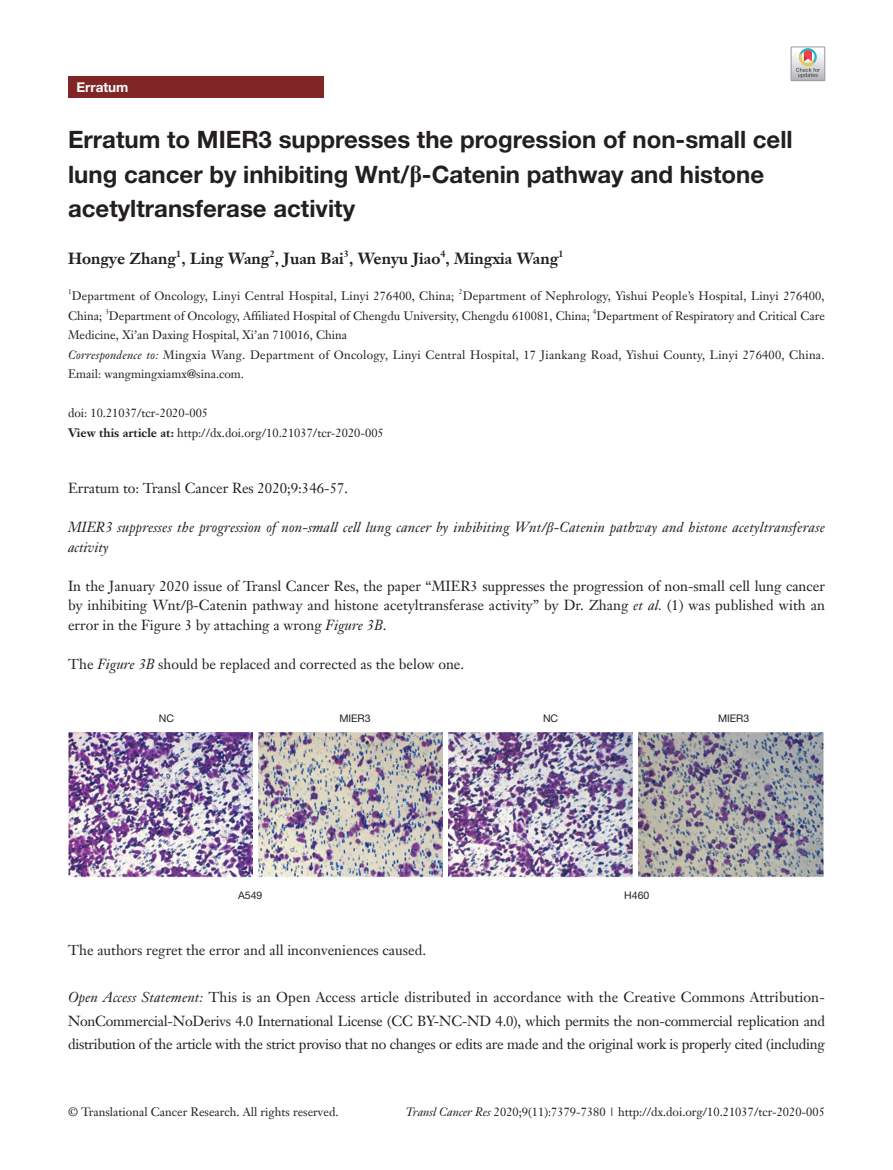
<style>
.page{position:relative;width:893px;height:1170px;background:#fff}
.page>*{position:absolute;margin:0;border:0;box-sizing:border-box;transform-origin:0 0}
.文题{font:700 24px/34.5px "Helvetica Neue LT Pro";color:#231f20}
.作者{font:700 15.75px "Janson Text LT";color:#231f20}
.t1{font:14.25px/19.5px "Janson Text LT";color:#231f20;text-align:justify}
.t2{font:italic 14.25px/19.5px "Janson Text LT";letter-spacing:.01em;color:#231f20}
.栏目{font:700 13.5px "Helvetica Neue LT Pro";color:#fff}
.单位{font:12px "Janson Text LT";color:#231f20}
.通讯作者{font:12px "Janson Text LT";color:#231f20}
.通讯作者-2{font:12px/19.5px "Janson Text LT";letter-spacing:.02em;color:#231f20}
.doi{font:12px "Janson Text LT";color:#231f20}
.二级标题下沉{font:10.5px "Helvetica Neue LT Pro";color:#231f20}
.作者-2{font:700 9.15px "Janson Text LT";color:#231f20}
.单位-2{font:7.05px "Janson Text LT";color:#231f20}
.s1{font-family:"Times New Roman"}
.s2{font-style:italic}
.s3{font-weight:700}
</style>
<div class="page">
<div style="left:68px;top:77px;width:255px;height:21px;background:#812627"></div>
<svg style="left:791px;top:47px;width:34px;height:34px"></svg>
<img style="left:68px;top:732px;width:756px;height:145px">
<hr style="left:254px;top:732px;width:4px;height:145px;background:#fff">
<hr style="left:443px;top:731px;width:4px;height:146px;background:#fff">
<hr style="left:633px;top:732px;width:4px;height:145px;background:#fff">
<p class="栏目" style="left:77px;top:79px;width:53px">Erratum</p>
<p class="文题" style="left:68px;top:122px;width:726px">Erratum to MIER3 suppresses the progression of non-small cell lung cancer by inhibiting Wnt/<span class="s1">β</span>-Catenin pathway and histone acetyltransferase activity</p>
<p class="作者" style="left:68px;top:248px;width:492px">Hongye Zhang , Ling Wang , Juan Bai , Wenyu Jiao , Mingxia Wang</p>
<p class="作者-2" style="left:176px;top:247px;width:7px">1</p>
<p class="作者-2" style="left:270px;top:247px;width:7px">2</p>
<p class="作者-2" style="left:344px;top:247px;width:7px">3</p>
<p class="作者-2" style="left:440px;top:247px;width:7px">4</p>
<p class="作者-2" style="left:559px;top:247px;width:7px">1</p>
<p class="单位-2" style="left:68px;top:287px;width:5px">1</p>
<p class="单位" style="left:72px;top:288px;width:384px">Department of Oncology, Linyi Central Hospital, Linyi 276400, China;</p>
<p class="单位-2" style="left:459px;top:287px;width:5px">2</p>
<p class="单位" style="left:463px;top:288px;width:363px">Department of Nephrology, Yishui People’s Hospital, Linyi 276400,</p>
<p class="单位" style="left:68px;top:308px;width:36px">China;</p>
<p class="单位-2" style="left:105px;top:307px;width:5px">3</p>
<p class="单位" style="left:109px;top:308px;width:482px">Department of Oncology, Affiliated Hospital of Chengdu University, Chengdu 610081, China;</p>
<p class="单位-2" style="left:593px;top:307px;width:5px">4</p>
<p class="单位" style="left:596px;top:308px;width:230px">Department of Respiratory and Critical Care</p>
<p class="单位" style="left:68px;top:327px;width:281px">Medicine, Xi’an Daxing Hospital, Xi’an 710016, China</p>
<p class="通讯作者-2" style="left:68px;top:344px;width:758px"><span class="s2">Correspondence to:</span> Mingxia Wang. Department of Oncology, Linyi Central Hospital, 17 Jiankang Road, Yishui County, Linyi 276400, China.<br>Email: wangmingxiamx@sina.com.</p>
<p class="doi" style="left:68px;top:405px;width:142px">doi: 10.21037/tcr-2020-005</p>
<p class="通讯作者" style="left:68px;top:425px;width:317px"><span class="s3">View this article at:</span> http://dx.doi.org/10.21037/tcr-2020-005</p>
<p class="t1" style="left:68px;top:478px;width:282px">Erratum to: Transl Cancer Res 2020;9:346-57.</p>
<p class="t2" style="left:68px;top:517px;width:758px">MIER3 suppresses the progression of non-small cell lung cancer by inhibiting Wnt/<span class="s1">β</span>-Catenin pathway and histone acetyltransferase activity</p>
<p class="t1" style="left:68px;top:575px;width:758px">In the January 2020 issue of Transl Cancer Res, the paper “MIER3 suppresses the progression of non-small cell lung cancer by inhibiting Wnt/<span class="s1">β</span>-Catenin pathway and histone acetyltransferase activity” by Dr. Zhang <span class="s2">et al.</span> (1) was published with an error in the Figure 3 by attaching a wrong <span class="s2">Figure 3B</span>.</p>
<p class="t1" style="left:68px;top:653px;width:398px">The <span class="s2">Figure 3B</span> should be replaced and corrected as the below one.</p>
<p class="二级标题下沉" style="left:159px;top:712px;width:17px">NC</p>
<p class="二级标题下沉" style="left:339px;top:712px;width:33px">MIER3</p>
<p class="二级标题下沉" style="left:543px;top:712px;width:17px">NC</p>
<p class="二级标题下沉" style="left:238px;top:888px;width:26px">A549</p>
<p class="二级标题下沉" style="left:624px;top:889px;width:27px">H460</p>
<p class="二级标题下沉" style="left:718px;top:712px;width:33px">MIER3</p>
<p class="t1" style="left:68px;top:940px;width:360px">The authors regret the error and all inconveniences caused.</p>
<p class="t1" style="left:68px;top:985px;width:759px;line-height:23.4px"><span class="s2">Open Access Statement:</span> This is an Open Access article distributed in accordance with the Creative Commons Attribution-NonCommercial-NoDerivs 4.0 International License (CC BY-NC-ND 4.0), which permits the non-commercial replication and distribution of the article with the strict proviso that no changes or edits are made and the original work is properly cited (including</p>
<p class="通讯作者" style="left:68px;top:1104px;width:272px">© Translational Cancer Research. All rights reserved.</p>
<p class="通讯作者" style="left:406px;top:1104px;width:420px"><span class="s2">Transl Cancer Res</span> 2020;9(11):7379-7380 | http://dx.doi.org/10.21037/tcr-2020-005</p>
</div>
